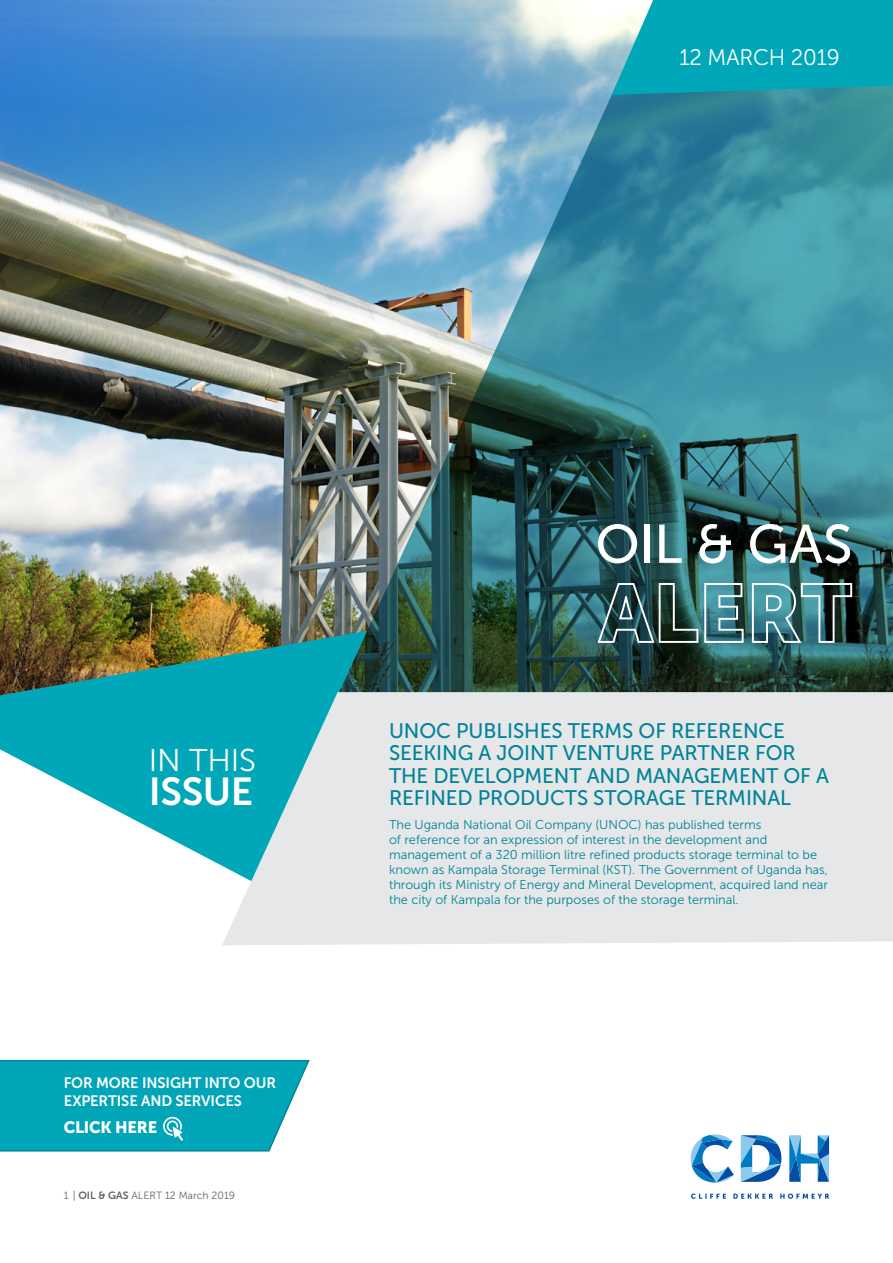
<style>
.page{position:relative;width:893px;height:1263px;background:#fff}
.page>*{position:absolute;margin:0;border:0;box-sizing:border-box;transform-origin:0 0}
.t1{font:54.15px "Museo Sans 500";letter-spacing:-.005em;color:#fff}
.t2{font:38.85px "Museo Sans 700";letter-spacing:-.01em;color:#fff}
.t3{font:31.35px "Museo Sans 300";letter-spacing:-.01em;color:#fff}
.t4{font:22.5px "Museo Sans 300";letter-spacing:-.01em;color:#fff}
.t5{font:21px/22.5px "Museo Sans 500";letter-spacing:-.005em;color:#008499}
.t6{font:16.5px "Museo Sans 900";letter-spacing:-.02em;color:#fff}
.t7{font:15px/18px "Museo Sans 700";letter-spacing:-.01em;color:#fff}
.t8{font:12.75px/15px "Museo Sans 300";color:#008499}
.t9{font:10.5px "Museo Sans 300";color:#636466}
.s1{font-family:"Museo Sans 700"}
</style>
<div class="page">
<img style="left:0;top:0;width:327px;height:631px">
<img style="left:327px;top:0;width:566px;height:692px">
<img style="left:0;top:631px;width:367px;height:235px">
<svg style="left:612px;top:0;width:281px;height:95px;background:#12aab9"></svg>
<svg style="left:691px;top:1193px;width:138px;height:6px"></svg>
<svg style="left:789px;top:1135px;width:40px;height:47px"></svg>
<svg style="left:691px;top:1134px;width:43px;height:48px"></svg>
<svg style="left:741px;top:1135px;width:40px;height:47px"></svg>
<svg style="left:222px;top:692px;width:671px;height:253px;background:#d3e2e4"></svg>
<svg style="left:0;top:1059px;width:310px;height:93px;background:#16acbd"></svg>
<svg style="left:596px;top:582px;width:149px;height:62px;background:#466d6f"></svg>
<svg style="left:751px;top:582px;width:102px;height:62px;background:#4d7b80"></svg>
<h3 class="t4" style="left:679px;top:45px;width:162px">12 MARCH 2019</h3>
<h3 class="t3" style="left:149px;top:743px;width:108px">IN THIS</h3>
<h2 class="t2" style="left:149px;top:770px;width:106px">ISSUE</h2>
<p class="t7" style="left:64px;top:1073px;width:214px">FOR MORE INSIGHT INTO OUR<br>EXPERTISE AND SERVICES</p>
<p class="t6" style="left:64px;top:1118px;width:95px">CLICK HERE</p>
<p class="t9" style="left:64px;top:1190px;width:173px">1 | <span class="s1">OIL &amp; GAS</span> ALERT 12 March 2019</p>
<h1 class="t1" style="left:595px;top:514px;width:259px">OIL &amp; GAS</h1>
<h3 class="t5" style="left:389px;top:719px;width:441px">UNOC PUBLISHES TERMS OF REFERENCE SEEKING A JOINT VENTURE PARTNER FOR THE DEVELOPMENT AND MANAGEMENT OF A REFINED PRODUCTS STORAGE TERMINAL</h3>
<p class="t8" style="left:389px;top:817px;width:440px">The Uganda National Oil Company (UNOC) has published terms<br>of reference for an expression of interest in the development and management of a 320 million litre refined products storage terminal to be known as Kampala Storage Terminal (KST). The Government of Uganda has, through its Ministry of Energy and Mineral Development, acquired land near the city of Kampala for the purposes of the storage terminal.</p>
</div>
